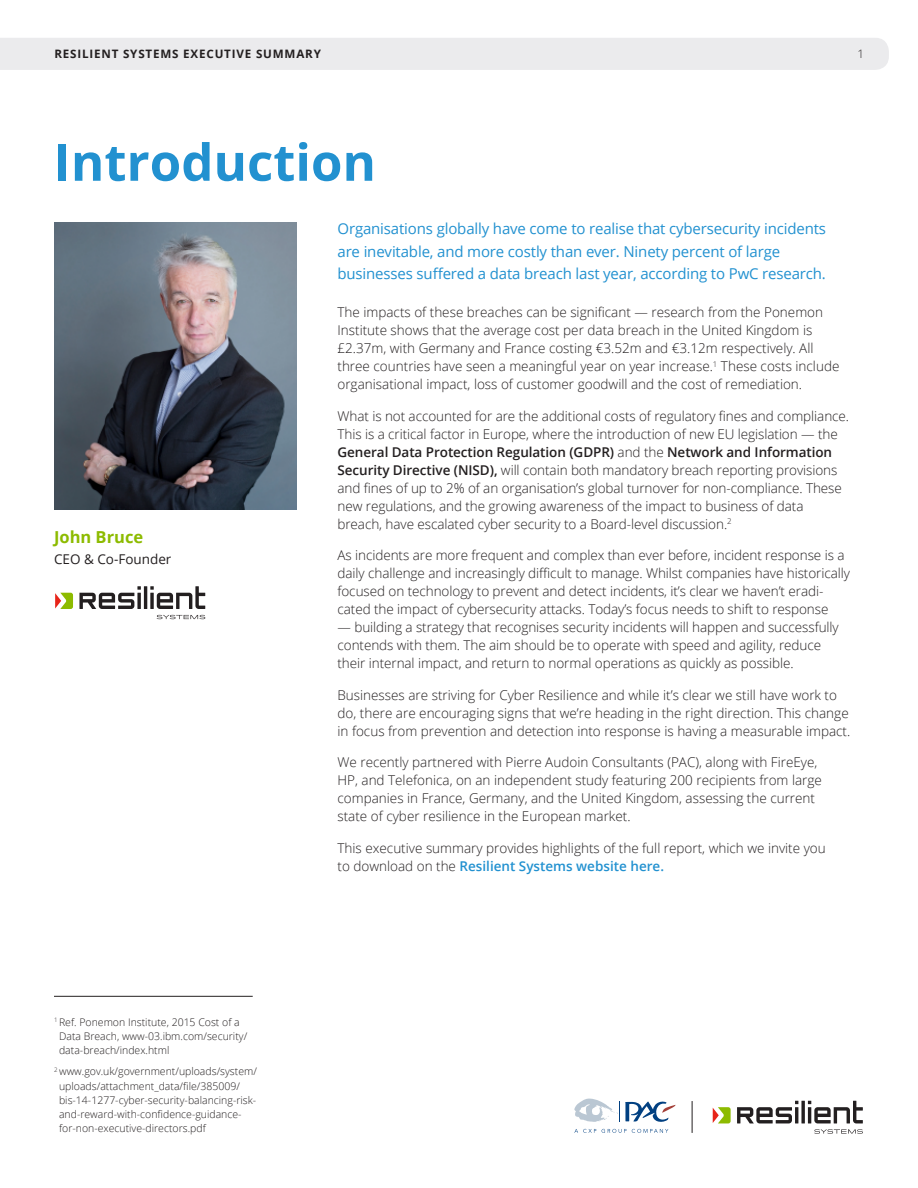
<style>
.page{position:relative;width:918px;height:1188px;background:#fff}
.page>*{position:absolute;margin:0;border:0;box-sizing:border-box;transform-origin:0 0}
.A_Chapter_Title{font:700 51px "Open Sans";color:#2291d0}
.Green_Figure_Title{font:700 16.5px "Open Sans";color:#8dbb00}
.blue_intro{font:15px/22.5px "Open Sans";letter-spacing:-.01em;color:#2291d0}
.Body_Copy{font:300 13.5px/18px "Open Sans";letter-spacing:-.005em;color:#231f20}
.Green_Figure_Title-2{font:13.5px "Open Sans";color:#231f20}
.t1{font:700 11.7px "Open Sans";letter-spacing:.07em;color:#231f20}
.t2{font:300 11.7px "Open Sans";color:#231f20}
.Green_Figure_Title-3{font:300 10.5px/14.2px "Open Sans";color:#231f20}
.s1{font-weight:600}
.s2{font-weight:600;color:#2291d0}
</style>
<div class="page">
<div style="left:0;top:38px;width:889px;height:32px;background:#ebebed"></div>
<svg style="left:713px;top:1107px;width:18px;height:16px"></svg>
<svg style="left:801px;top:1101px;width:4px;height:22px"></svg>
<svg style="left:737px;top:1101px;width:61px;height:22px"></svg>
<svg style="left:808px;top:1101px;width:55px;height:22px"></svg>
<svg style="left:814px;top:1129px;width:49px;height:5px"></svg>
<svg style="left:574px;top:1129px;width:22px;height:4px"></svg>
<svg style="left:602px;top:1129px;width:66px;height:4px"></svg>
<svg style="left:574px;top:1099px;width:102px;height:23px"></svg>
<hr style="left:692px;top:1101px;width:1px;height:32px;background:#231f20">
<img style="left:54px;top:223px;width:243px;height:287px">
<hr style="left:54px;top:996px;width:199px;height:1px;background:#231f20">
<svg style="left:55px;top:593px;width:18px;height:16px"></svg>
<hr style="left:144px;top:586px;width:3px;height:23px;background:#231f20">
<svg style="left:79px;top:586px;width:62px;height:23px"></svg>
<svg style="left:150px;top:586px;width:55px;height:23px"></svg>
<svg style="left:157px;top:615px;width:48px;height:4px"></svg>
<p class="t1" style="left:54px;top:45px;width:268px">RESILIENT SYSTEMS EXECUTIVE SUMMARY</p>
<p class="t2" style="left:857px;top:46px;width:8px">1</p>
<p class="A_Chapter_Title" style="left:54px;top:126px;width:324px">Introduction</p>
<p class="Green_Figure_Title" style="left:54px;top:525px;width:91px">John Bruce</p>
<p class="Green_Figure_Title-2" style="left:54px;top:549px;width:119px">CEO &amp; Co-Founder</p>
<p class="Green_Figure_Title-3" style="left:59px;top:1015px;width:190px;text-indent:-5px"><sup>1</sup> Ref. Ponemon Institute, 2015 Cost of a<br>Data Breach, www-03.ibm.com/security/ data-breach/index.html</p>
<p class="Green_Figure_Title-3" style="left:59px;top:1064px;width:199px;text-indent:-5px"><sup>2</sup> www.gov.uk/government/uploads/system/ uploads/attachment_data/file/385009/ bis-14-1277-cyber-security-balancing-risk&shy;and-reward-with-confidence-guidance&shy;for-non-executive-directors.pdf</p>
<p class="blue_intro" style="left:338px;top:217px;width:490px">Organisations globally have come to realise that cybersecurity incidents are inevitable, and more costly than ever. Ninety percent of large businesses suffered a data breach last year, according to PwC research.</p>
<p class="Body_Copy" style="left:338px;top:303px;width:503px">The impacts of these breaches can be significant — research from the Ponemon Institute shows that the average cost per data breach in the United Kingdom is £2.37m, with Germany and France costing €3.52m and €3.12m respectively. All three countries have seen a meaningful year on year increase.<sup>1</sup> These costs include organisational impact, loss of customer goodwill and the cost of remediation.</p>
<p class="Body_Copy" style="left:338px;top:407px;width:513px">What is not accounted for are the additional costs of regulatory fines and compliance.<br>This is a critical factor in Europe, where the introduction of new EU legislation — the <span class="s1">General Data Protection Regulation (GDPR)</span> and the <span class="s1">Network and Information Security Directive (NISD),</span> will contain both mandatory breach reporting provisions and fines of up to 2% of an organisation’s global turnover for non-compliance. These new regulations, and the growing awareness of the impact to business of data breach, have escalated cyber security to a Board-level discussion.<sup>2</sup></p>
<p class="Body_Copy" style="left:338px;top:546px;width:514px">As incidents are more frequent and complex than ever before, incident response is a daily challenge and increasingly difficult to manage. Whilst companies have historically focused on technology to prevent and detect incidents, it’s clear we haven’t eradi&shy;cated the impact of cybersecurity attacks. Today’s focus needs to shift to response</p>
<p class="Body_Copy" style="left:338px;top:618px;width:503px">— building a strategy that recognises security incidents will happen and successfully contends with them. The aim should be to operate with speed and agility, reduce their internal impact, and return to normal operations as quickly as possible.</p>
<p class="Body_Copy" style="left:338px;top:686px;width:514px">Businesses are striving for Cyber Resilience and while it’s clear we still have work to do, there are encouraging signs that we’re heading in the right direction. This change in focus from prevention and detection into response is having a measurable impact.</p>
<p class="Body_Copy" style="left:338px;top:753px;width:486px">We recently partnered with Pierre Audoin Consultants (PAC), along with FireEye, HP, and Telefonica, on an independent study featuring 200 recipients from large companies in France, Germany, and the United Kingdom, assessing the current state of cyber resilience in the European market.</p>
<p class="Body_Copy" style="left:338px;top:839px;width:490px">This executive summary provides highlights of the full report, which we invite you to download on the <span class="s2">Resilient Systems website here.</span></p>
</div>
